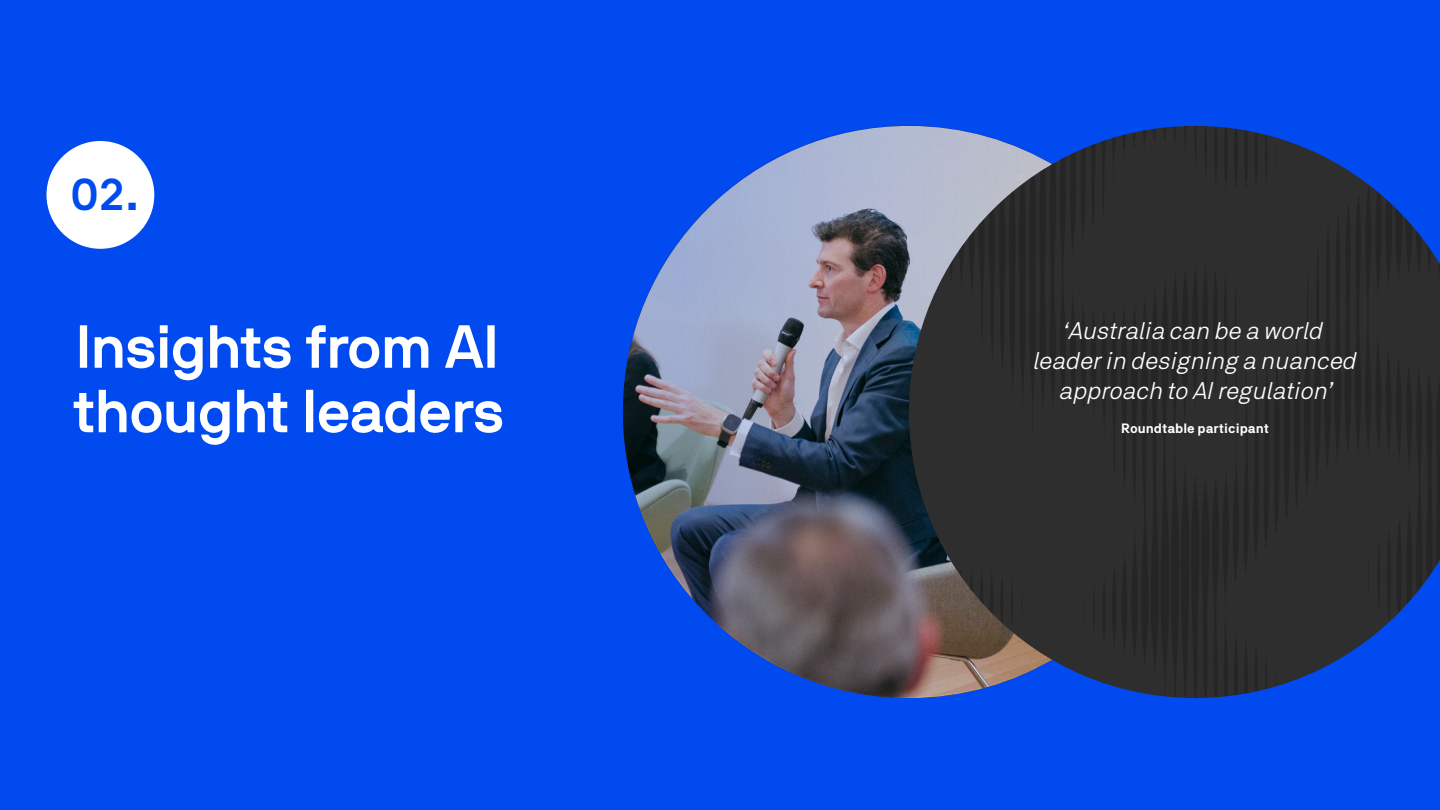
<style>
.page{position:relative;width:1440px;height:810px;background:#004af0}
.page>*{position:absolute;margin:0;border:0;box-sizing:border-box;transform-origin:0 0}
.Heading_1a{font:700 60.3px/64.5px "NB International Pro";color:#fff}
.Heading_1a-2{font:700 45px "NB International Pro";color:#004af0}
.Body_Text{font:italic 24px/30px "NB Akademie";color:#fff;text-align:center}
.Body_Text-2{font:700 13.5px "NB Akademie";color:#fff}
</style>
<div class="page">
<img style="left:623px;top:125px;width:572px;height:572px;border-radius:50%">
<svg style="left:909px;top:126px;width:531px;height:572px;background:#313746"></svg>
<div style="left:46px;top:141px;width:108px;height:108px;background:#fff;border-radius:50%"></div>
<p class="Heading_1a-2" style="left:70px;top:168px;width:70px">02.</p>
<p class="Heading_1a" style="left:74px;top:314px;width:432px">Insights from AI thought leaders</p>
<p class="Body_Text" style="left:1034px;top:315px;width:325px">‘Australia can be a world leader in designing a nuanced approach to AI regulation’</p>
<p class="Body_Text-2" style="left:1121px;top:420px;width:150px">Roundtable participant</p>
</div>
